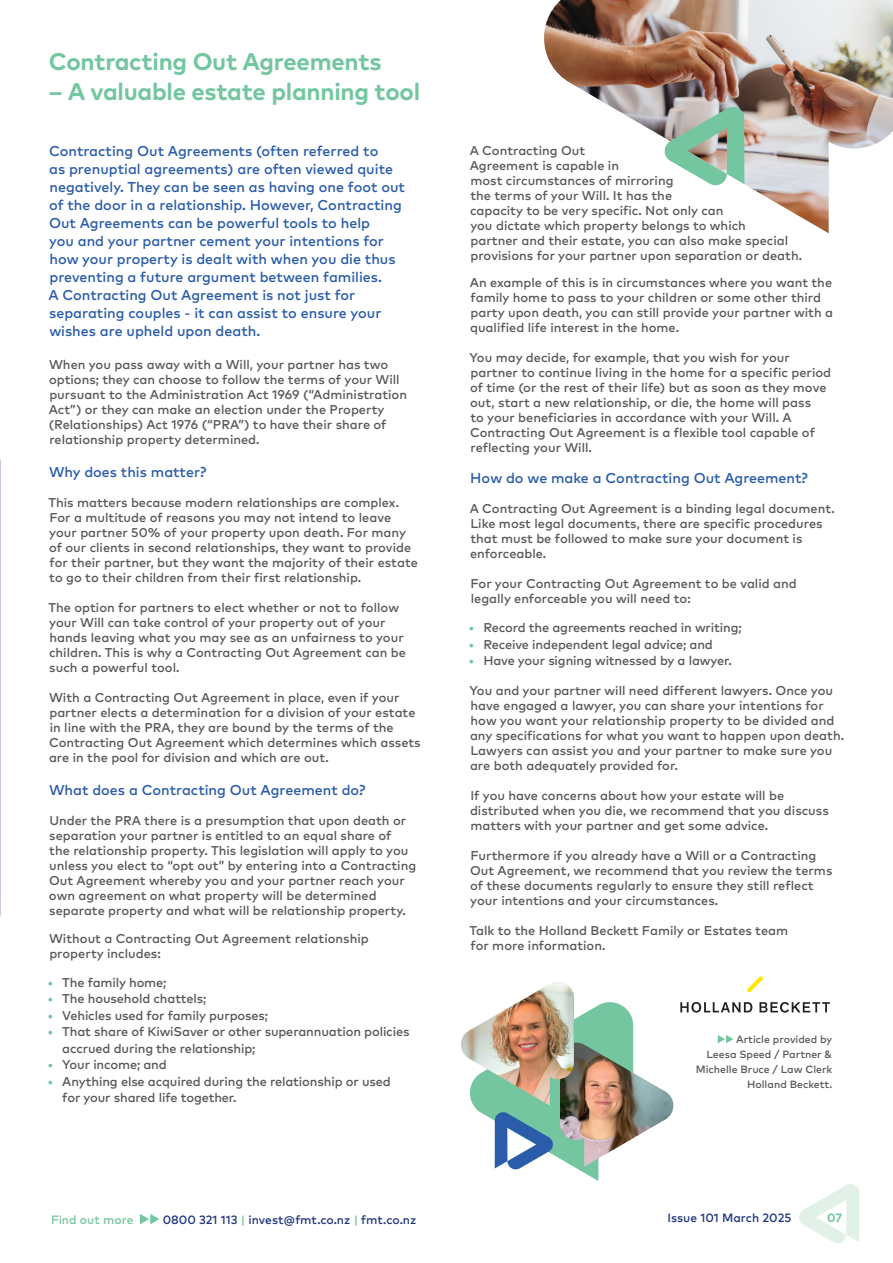
<style>
.page{position:relative;width:893px;height:1263px;background:#fff}
.page>*{position:absolute;margin:0;border:0;box-sizing:border-box;transform-origin:0 0}
.t1{font:700 24px "Mark OT";letter-spacing:-.01em;color:#73c69f}
.t2{font:14.25px/18px "Mark OT Medium";color:#2a5caa}
.t3{font:12.75px/15px "Mark OT Medium";color:#58595b}
.t4{font:12px "Mark OT Medium";color:#1f367e}
.t5{font:12px "Mark OT Medium";color:#73c69f}
.t6{font:700 12px "Mark OT";color:#73c69f}
.t7{font:10.5px/15px "Mark OT Medium";color:#58595b;text-align:right}
.s1{color:#73c69f}
</style>
<div class="page">
<hr style="left:0;top:460px;width:1px;height:436px;background:#f2f2f3">
<svg style="left:474px;top:1002px;width:159px;height:179px"></svg>
<img style="left:560px;top:1042px;width:114px;height:125px">
<svg style="left:799px;top:1184px;width:60px;height:59px"></svg>
<svg style="left:140px;top:1214px;width:19px;height:10px"></svg>
<svg style="left:747px;top:977px;width:16px;height:15px"></svg>
<svg style="left:680px;top:1002px;width:72px;height:10px"></svg>
<svg style="left:759px;top:1002px;width:71px;height:10px"></svg>
<svg style="left:718px;top:1035px;width:15px;height:8px"></svg>
<img style="left:544px;top:0;width:349px;height:233px">
<img style="left:663px;top:104px;width:81px;height:84px">
<img style="left:461px;top:982px;width:113px;height:124px">
<h1 class="t1" style="left:49px;top:46px;width:334px">Contracting Out Agreements</h1>
<h1 class="t1" style="left:49px;top:76px;width:373px">– A valuable estate planning tool</h1>
<p class="t2" style="left:48px;top:141px;width:358px">Contracting Out Agreements (often referred to<br>as prenuptial agreements) are often viewed quite negatively. They can be seen as having one foot out of the door in a relationship. However, Contracting Out Agreements can be powerful tools to help<br>you and your partner cement your intentions for how your property is dealt with when you die thus preventing a future argument between families.<br>A Contracting Out Agreement is not just for separating couples - it can assist to ensure your wishes are upheld upon death.</p>
<p class="t3" style="left:49px;top:357px;width:360px">When you pass away with a Will, your partner has two options; they can choose to follow the terms of your Will pursuant to the Administration Act 1969 (“Administration Act”) or they can make an election under the Property (Relationships) Act 1976 (“PRA”) to have their share of relationship property determined.</p>
<p class="t2" style="left:49px;top:462px;width:159px">Why does this matter?</p>
<p class="t3" style="left:48px;top:494px;width:371px">This matters because modern relationships are complex.<br>For a multitude of reasons you may not intend to leave your partner 50% of your property upon death. For many of our clients in second relationships, they want to provide for their partner, but they want the majority of their estate to go to their children from their first relationship.</p>
<p class="t3" style="left:48px;top:599px;width:359px">The option for partners to elect whether or not to follow your Will can take control of your property out of your hands leaving what you may see as an unfairness to your children. This is why a Contracting Out Agreement can be such a powerful tool.</p>
<p class="t3" style="left:49px;top:689px;width:373px">With a Contracting Out Agreement in place, even if your partner elects a determination for a division of your estate in line with the PRA, they are bound by the terms of the Contracting Out Agreement which determines which assets are in the pool for division and which are out.</p>
<p class="t2" style="left:49px;top:780px;width:318px">What does a Contracting Out Agreement do?</p>
<p class="t3" style="left:49px;top:812px;width:369px">Under the PRA there is a presumption that upon death or separation your partner is entitled to an equal share of<br>the relationship property. This legislation will apply to you unless you elect to “opt out” by entering into a Contracting Out Agreement whereby you and your partner reach your own agreement on what property will be determined separate property and what will be relationship property.</p>
<p class="t3" style="left:49px;top:930px;width:321px">Without a Contracting Out Agreement relationship property includes:</p>
<p class="t3" style="left:48px;top:974px;width:120px"><span class="s1">•</span> The family home;</p>
<p class="t3" style="left:48px;top:991px;width:160px"><span class="s1">•</span> The household chattels;</p>
<p class="t3" style="left:48px;top:1007px;width:222px"><span class="s1">•</span> Vehicles used for family purposes;</p>
<p class="t3" style="left:62px;top:1023px;width:349px;line-height:16.5px;text-indent:-14px"><span class="s1">•</span> That share of KiwiSaver or other superannuation policies accrued during the relationship;</p>
<p class="t3" style="left:48px;top:1057px;width:120px"><span class="s1">•</span> Your income; and</p>
<p class="t3" style="left:62px;top:1073px;width:330px;line-height:16.5px;text-indent:-14px"><span class="s1">•</span> Anything else acquired during the relationship or used for your shared life together.</p>
<p class="t3" style="left:470px;top:142px;width:334px">A Contracting Out<br>Agreement is capable in<br>most circumstances of mirroring<br>the terms of your Will. It has the<br>capacity to be very specific. Not only can<br>you dictate which property belongs to which<br>partner and their estate, you can also make special provisions for your partner upon separation or death.</p>
<p class="t3" style="left:470px;top:275px;width:365px">An example of this is in circumstances where you want the family home to pass to your children or some other third party upon death, you can still provide your partner with a qualified life interest in the home.</p>
<p class="t3" style="left:469px;top:350px;width:363px">You may decide, for example, that you wish for your partner to continue living in the home for a specific period of time (or the rest of their life) but as soon as they move out, start a new relationship, or die, the home will pass<br>to your beneficiaries in accordance with your Will. A Contracting Out Agreement is a flexible tool capable of reflecting your Will.</p>
<p class="t2" style="left:470px;top:469px;width:339px">How do we make a Contracting Out Agreement?</p>
<p class="t3" style="left:470px;top:501px;width:367px">A Contracting Out Agreement is a binding legal document.<br>Like most legal documents, there are specific procedures that must be followed to make sure your document is enforceable.</p>
<p class="t3" style="left:470px;top:576px;width:328px">For your Contracting Out Agreement to be valid and legally enforceable you will need to:</p>
<p class="t3" style="left:469px;top:620px;width:274px"><span class="s1">•</span> Record the agreements reached in writing;</p>
<p class="t3" style="left:469px;top:637px;width:246px"><span class="s1">•</span> Receive independent legal advice; and</p>
<p class="t3" style="left:469px;top:653px;width:265px"><span class="s1">•</span> Have your signing witnessed by a lawyer.</p>
<p class="t3" style="left:469px;top:683px;width:376px">You and your partner will need different lawyers. Once you have engaged a lawyer, you can share your intentions for how you want your relationship property to be divided and any specifications for what you want to happen upon death.<br>Lawyers can assist you and your partner to make sure you are both adequately provided for.</p>
<p class="t3" style="left:470px;top:788px;width:360px">If you have concerns about how your estate will be distributed when you die, we recommend that you discuss matters with your partner and get some advice.</p>
<p class="t3" style="left:470px;top:848px;width:364px">Furthermore if you already have a Will or a Contracting Out Agreement, we recommend that you review the terms of these documents regularly to ensure they still reflect your intentions and your circumstances.</p>
<p class="t3" style="left:469px;top:923px;width:320px">Talk to the Holland Beckett Family or Estates team for more information.</p>
<p class="t7" style="left:696px;top:1032px;width:138px">Article provided by<br>Leesa Speed / Partner &amp;<br>Michelle Bruce / Law Clerk<br>Holland Beckett.</p>
<p class="t5" style="left:51px;top:1212px;width:84px">Find out more</p>
<p class="t4" style="left:163px;top:1212px;width:255px">0800 321 113 <span class="s1">|</span> invest@fmt.co.nz <span class="s1">|</span> fmt.co.nz</p>
<p class="t4" style="left:667px;top:1210px;width:125px">Issue 101 March 2025</p>
<p class="t6" style="left:827px;top:1210px;width:16px">07</p>
</div>
